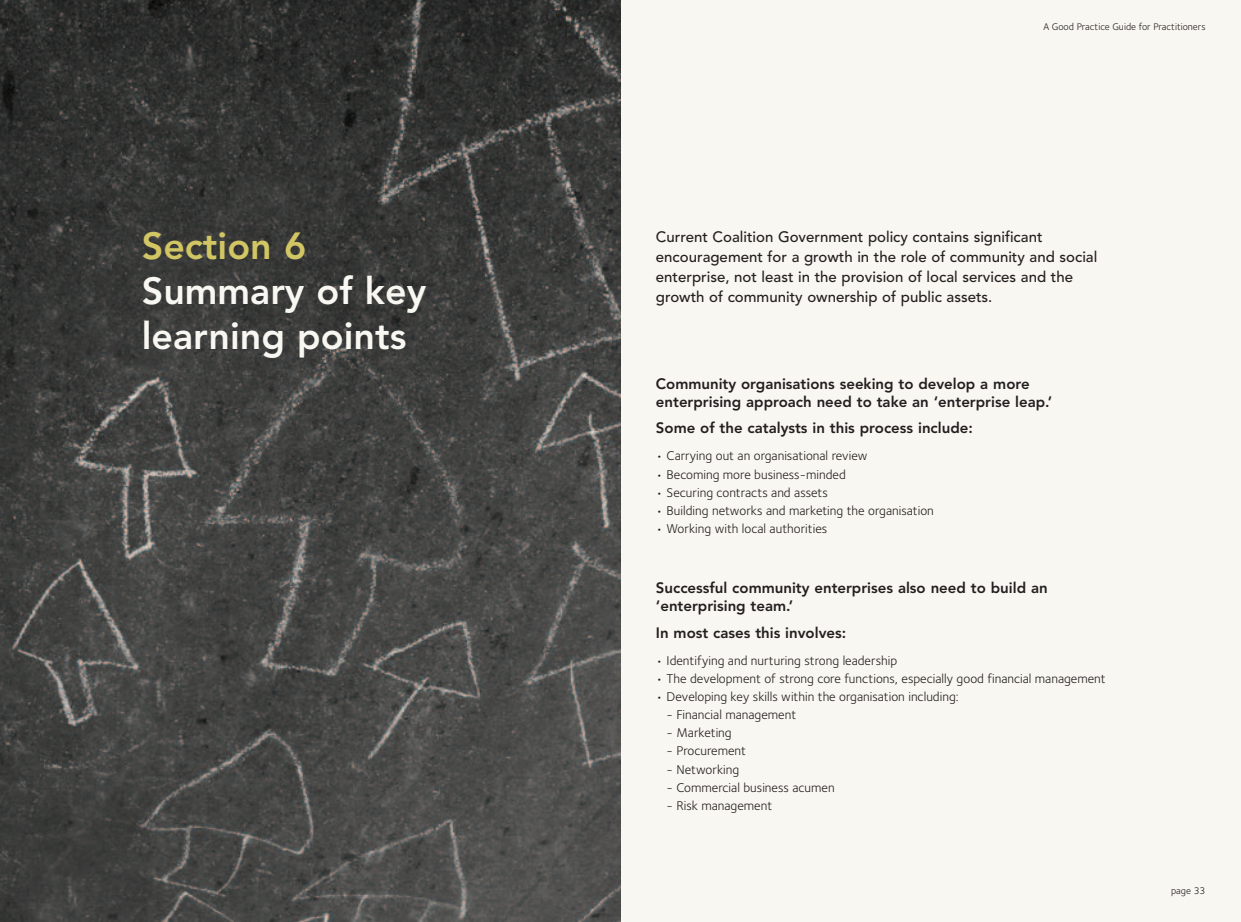
<style>
.page{position:relative;width:1241px;height:922px;background:#fff}
.page>*{position:absolute;margin:0;border:0;box-sizing:border-box;transform-origin:0 0}
.t1{font:800 37.5px/45px "Avenir";color:#f8f7f1}
.t2{font:800 37.5px "Avenir";color:#d1c663}
.t3{font:800 15px/18px "Avenir";color:#231f20}
.t4{font:500 15px/20px "Avenir";color:#231f20}
.t5{font:13.12px "Foundry Sterling";color:#231f20}
.t6{font:10px "Foundry Sterling";color:#231f20}
</style>
<div class="page">
<div style="left:620px;top:0;width:620px;height:921px;background:#f8f7f1"></div>
<img style="left:0;top:0;width:620px;height:921px">
<h1 class="t2" style="left:142px;top:224px;width:166px">Section 6</h1>
<h1 class="t1" style="left:142px;top:268px;width:286px">Summary of key learning points</h1>
<p class="t6" style="left:1043px;top:23px;width:164px">A Good Practice Guide for Practitioners</p>
<p class="t4" style="left:656px;top:226px;width:443px">Current Coalition Government policy contains significant encouragement for a growth in the role of community and social enterprise, not least in the provision of local services and the growth of community ownership of public assets.</p>
<p class="t3" style="left:656px;top:374px;width:398px">Community organisations seeking to develop a more enterprising approach need to take an ‘enterprise leap.’</p>
<p class="t3" style="left:656px;top:419px;width:318px">Some of the catalysts in this process include:</p>
<p class="t5" style="left:656px;top:451px;width:213px">• Carrying out an organisational review</p>
<p class="t5" style="left:656px;top:469px;width:191px">• Becoming more business-minded</p>
<p class="t5" style="left:656px;top:487px;width:173px">• Securing contracts and assets</p>
<p class="t5" style="left:656px;top:505px;width:279px">• Building networks and marketing the organisation</p>
<p class="t5" style="left:656px;top:523px;width:173px">• Working with local authorities</p>
<p class="t3" style="left:656px;top:578px;width:393px">Successful community enterprises also need to build an ‘enterprising team.’</p>
<p class="t3" style="left:656px;top:623px;width:192px">In most cases this involves:</p>
<p class="t5" style="left:656px;top:655px;width:243px">• Identifying and nurturing strong leadership</p>
<p class="t5" style="left:656px;top:673px;width:451px">• The development of strong core functions, especially good financial management</p>
<p class="t5" style="left:656px;top:691px;width:304px">• Developing key skills within the organisation including:</p>
<p class="t5" style="left:666px;top:709px;width:131px">- Financial management</p>
<p class="t5" style="left:666px;top:727px;width:67px">- Marketing</p>
<p class="t5" style="left:666px;top:745px;width:81px">- Procurement</p>
<p class="t5" style="left:666px;top:763px;width:74px">- Networking</p>
<p class="t5" style="left:666px;top:782px;width:169px">- Commercial business acumen</p>
<p class="t5" style="left:666px;top:800px;width:107px">- Risk management</p>
<p class="t6" style="left:1170px;top:886px;width:36px">page 33</p>
</div>
